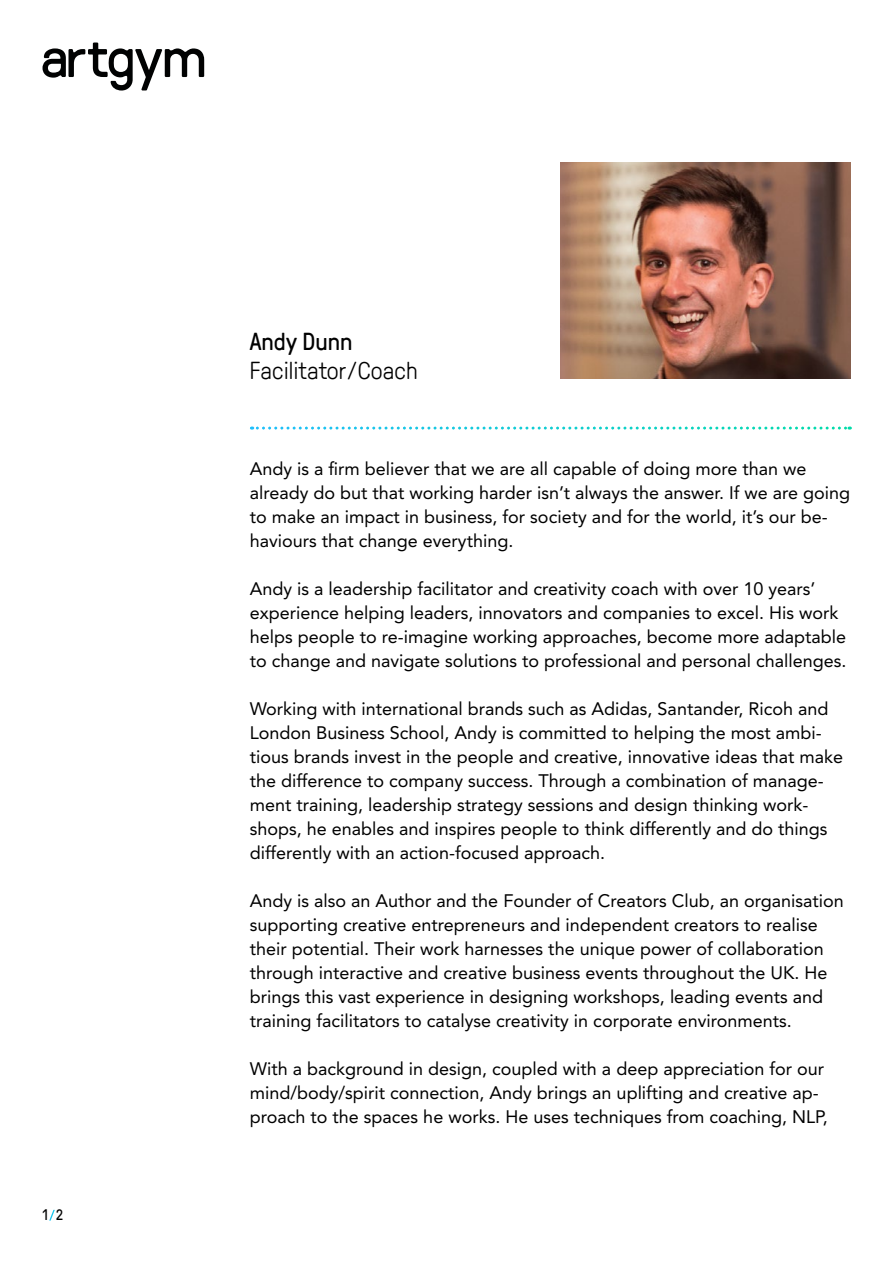
<style>
.page{position:relative;width:893px;height:1263px;background:#fff}
.page>*{position:absolute;margin:0;border:0;box-sizing:border-box;transform-origin:0 0}
.t1{font:300 24px "GT Pressura";color:#000}
.t2{font:24px "GT Pressura";color:#000}
.t3{font:18px/24px "Avenir LT Std";color:#000}
.t4{font:15px "GT Pressura";color:#000}
.s1{color:#fff}
</style>
<div class="page">
<svg style="left:43px;top:43px;width:161px;height:48px"></svg>
<img style="left:561px;top:163px;width:289px;height:216px">
<svg style="left:251px;top:427px;width:599px;height:3px"></svg>
<p class="t4" style="left:43px;top:1204px;width:22px">1<span class="s1">/</span>2</p>
<h1 class="t2" style="left:250px;top:324px;width:104px">Andy Dunn</h1>
<h1 class="t1" style="left:250px;top:353px;width:169px">Facilitator/Coach</h1>
<p class="t3" style="left:250px;top:456px;width:602px">Andy is a firm believer that we are all capable of doing more than we already do but that working harder isn’t always the answer. If we are going to make an impact in business, for society and for the world, it’s our be&shy;haviours that change everything.</p>
<p class="t3" style="left:250px;top:576px;width:598px">Andy is a leadership facilitator and creativity coach with over 10 years’ experience helping leaders, innovators and companies to excel. His work helps people to re-imagine working approaches, become more adaptable to change and navigate solutions to professional and personal challenges.</p>
<p class="t3" style="left:250px;top:696px;width:595px">Working with international brands such as Adidas, Santander, Ricoh and London Business School, Andy is committed to helping the most ambi&shy;tious brands invest in the people and creative, innovative ideas that make the difference to company success. Through a combination of manage&shy;ment training, leadership strategy sessions and design thinking work&shy;shops, he enables and inspires people to think differently and do things differently with an action-focused approach.</p>
<p class="t3" style="left:250px;top:888px;width:596px">Andy is also an Author and the Founder of Creators Club, an organisation supporting creative entrepreneurs and independent creators to realise their potential. Their work harnesses the unique power of collaboration through interactive and creative business events throughout the UK. He brings this vast experience in designing workshops, leading events and training facilitators to catalyse creativity in corporate environments.</p>
<p class="t3" style="left:250px;top:1056px;width:579px">With a background in design, coupled with a deep appreciation for our mind/body/spirit connection, Andy brings an uplifting and creative ap&shy;proach to the spaces he works. He uses techniques from coaching, NLP,</p>
</div>
